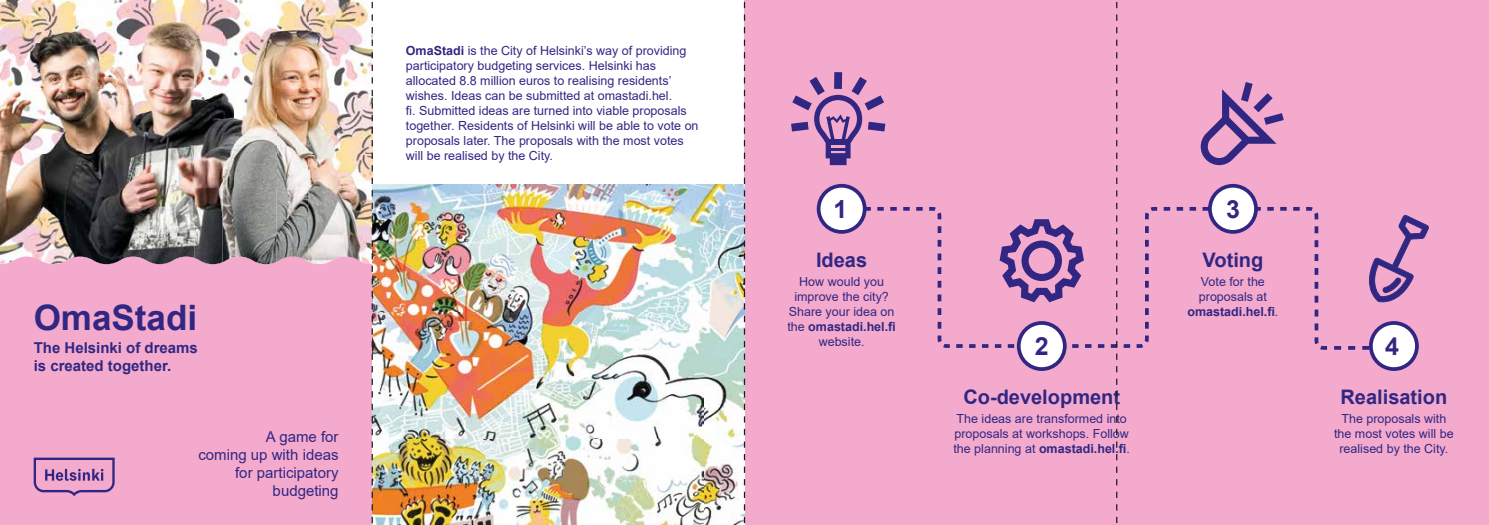
<style>
.page{position:relative;width:1489px;height:525px;background:#fff}
.page>*{position:absolute;margin:0;border:0;box-sizing:border-box;transform-origin:0 0}
.t1{font:700 35px "Arial";color:#312783}
.t2{font:700 25px "Arial";color:#312783}
.t3{font:700 20px "Arial";color:#312783}
.t4{font:15px/18px "Arial";color:#312783;text-align:right}
.t5{font:700 15px/18px "Arial";color:#312783}
.t6{font:12.5px/15px "Arial";color:#312783;text-align:center}
.s1{font-weight:700}
</style>
<div class="page">
<img style="left:222px;top:0;width:150px;height:13px">
<img style="left:0;top:44px;width:77px;height:212px">
<img style="left:0;top:0;width:78px;height:44px">
<img style="left:113px;top:0;width:109px;height:6px">
<img style="left:222px;top:6px;width:54px;height:84px">
<img style="left:155px;top:87px;width:40px;height:3px">
<img style="left:77px;top:87px;width:78px;height:3px">
<img style="left:77px;top:6px;width:145px;height:81px">
<img style="left:77px;top:90px;width:118px;height:166px">
<img style="left:276px;top:13px;width:96px;height:77px">
<img style="left:308px;top:90px;width:64px;height:166px">
<img style="left:276px;top:90px;width:32px;height:166px">
<img style="left:195px;top:187px;width:81px;height:69px">
<img style="left:222px;top:90px;width:54px;height:97px">
<img style="left:195px;top:13px;width:27px;height:174px">
<div style="left:0;top:256px;width:372px;height:268px;background:#f4aacc"></div>
<div style="left:744px;top:0;width:744px;height:524px;background:#f4aacc"></div>
<img style="left:372px;top:184px;width:372px;height:340px">
<svg style="left:34px;top:457px;width:81px;height:39px;background:#c188b9"></svg>
<svg style="left:922px;top:207px;width:464px;height:142px"></svg>
<svg style="left:1367px;top:215px;width:61px;height:87px"></svg>
<svg style="left:1200px;top:82px;width:83px;height:83px"></svg>
<svg style="left:791px;top:72px;width:94px;height:93px"></svg>
<svg style="left:816px;top:184px;width:106px;height:50px"></svg>
<svg style="left:1163px;top:184px;width:136px;height:50px"></svg>
<svg style="left:1333px;top:321px;width:85px;height:50px"></svg>
<svg style="left:999px;top:219px;width:84px;height:83px"></svg>
<svg style="left:743px;top:1px;width:2px;height:7px"></svg>
<svg style="left:743px;top:14px;width:2px;height:7px"></svg>
<svg style="left:743px;top:27px;width:2px;height:6px"></svg>
<svg style="left:743px;top:40px;width:2px;height:6px"></svg>
<svg style="left:743px;top:52px;width:2px;height:6px"></svg>
<svg style="left:743px;top:65px;width:2px;height:6px"></svg>
<svg style="left:743px;top:77px;width:2px;height:6px"></svg>
<svg style="left:743px;top:90px;width:2px;height:6px"></svg>
<svg style="left:743px;top:102px;width:2px;height:7px"></svg>
<svg style="left:743px;top:115px;width:2px;height:6px"></svg>
<svg style="left:743px;top:127px;width:2px;height:7px"></svg>
<svg style="left:743px;top:140px;width:2px;height:6px"></svg>
<svg style="left:743px;top:152px;width:2px;height:7px"></svg>
<svg style="left:743px;top:165px;width:2px;height:6px"></svg>
<svg style="left:743px;top:178px;width:2px;height:6px"></svg>
<svg style="left:743px;top:190px;width:2px;height:6px"></svg>
<svg style="left:743px;top:203px;width:2px;height:6px"></svg>
<svg style="left:743px;top:215px;width:2px;height:6px"></svg>
<svg style="left:743px;top:228px;width:2px;height:6px"></svg>
<svg style="left:743px;top:240px;width:2px;height:7px"></svg>
<svg style="left:743px;top:253px;width:2px;height:6px"></svg>
<svg style="left:743px;top:265px;width:2px;height:7px"></svg>
<svg style="left:743px;top:278px;width:2px;height:6px"></svg>
<svg style="left:743px;top:290px;width:2px;height:7px"></svg>
<svg style="left:743px;top:303px;width:2px;height:6px"></svg>
<svg style="left:743px;top:316px;width:2px;height:6px"></svg>
<svg style="left:743px;top:328px;width:2px;height:6px"></svg>
<svg style="left:743px;top:341px;width:2px;height:6px"></svg>
<svg style="left:743px;top:353px;width:2px;height:6px"></svg>
<svg style="left:743px;top:366px;width:2px;height:6px"></svg>
<svg style="left:743px;top:378px;width:2px;height:7px"></svg>
<svg style="left:743px;top:391px;width:2px;height:6px"></svg>
<svg style="left:743px;top:403px;width:2px;height:7px"></svg>
<svg style="left:743px;top:416px;width:2px;height:6px"></svg>
<svg style="left:743px;top:428px;width:2px;height:7px"></svg>
<svg style="left:743px;top:441px;width:2px;height:6px"></svg>
<svg style="left:743px;top:454px;width:2px;height:6px"></svg>
<svg style="left:743px;top:466px;width:2px;height:6px"></svg>
<svg style="left:743px;top:479px;width:2px;height:6px"></svg>
<svg style="left:743px;top:491px;width:2px;height:6px"></svg>
<svg style="left:743px;top:504px;width:2px;height:6px"></svg>
<svg style="left:743px;top:516px;width:2px;height:8px"></svg>
<svg style="left:956px;top:316px;width:174px;height:56px"></svg>
<svg style="left:371px;top:0;width:2px;height:8px"></svg>
<svg style="left:371px;top:14px;width:2px;height:7px"></svg>
<svg style="left:371px;top:27px;width:2px;height:6px"></svg>
<svg style="left:371px;top:40px;width:2px;height:6px"></svg>
<svg style="left:371px;top:52px;width:2px;height:6px"></svg>
<svg style="left:371px;top:65px;width:2px;height:6px"></svg>
<svg style="left:371px;top:77px;width:2px;height:6px"></svg>
<svg style="left:371px;top:90px;width:2px;height:6px"></svg>
<svg style="left:371px;top:102px;width:2px;height:7px"></svg>
<svg style="left:371px;top:115px;width:2px;height:6px"></svg>
<svg style="left:371px;top:127px;width:2px;height:7px"></svg>
<svg style="left:371px;top:140px;width:2px;height:6px"></svg>
<svg style="left:371px;top:152px;width:2px;height:7px"></svg>
<svg style="left:371px;top:165px;width:2px;height:6px"></svg>
<svg style="left:371px;top:178px;width:2px;height:6px"></svg>
<svg style="left:371px;top:190px;width:2px;height:6px"></svg>
<svg style="left:371px;top:203px;width:2px;height:6px"></svg>
<svg style="left:371px;top:215px;width:2px;height:6px"></svg>
<svg style="left:371px;top:228px;width:2px;height:6px"></svg>
<svg style="left:371px;top:240px;width:2px;height:7px"></svg>
<svg style="left:371px;top:253px;width:2px;height:6px"></svg>
<svg style="left:371px;top:265px;width:2px;height:7px"></svg>
<svg style="left:371px;top:278px;width:2px;height:6px"></svg>
<svg style="left:371px;top:290px;width:2px;height:7px"></svg>
<svg style="left:371px;top:303px;width:2px;height:6px"></svg>
<svg style="left:371px;top:316px;width:2px;height:6px"></svg>
<svg style="left:371px;top:328px;width:2px;height:6px"></svg>
<svg style="left:371px;top:341px;width:2px;height:6px"></svg>
<svg style="left:371px;top:353px;width:2px;height:6px"></svg>
<svg style="left:371px;top:366px;width:2px;height:6px"></svg>
<svg style="left:371px;top:378px;width:2px;height:7px"></svg>
<svg style="left:371px;top:391px;width:2px;height:6px"></svg>
<svg style="left:371px;top:403px;width:2px;height:7px"></svg>
<svg style="left:371px;top:416px;width:2px;height:6px"></svg>
<svg style="left:371px;top:428px;width:2px;height:7px"></svg>
<svg style="left:371px;top:441px;width:2px;height:6px"></svg>
<svg style="left:371px;top:454px;width:2px;height:6px"></svg>
<svg style="left:371px;top:466px;width:2px;height:6px"></svg>
<svg style="left:371px;top:479px;width:2px;height:6px"></svg>
<svg style="left:371px;top:491px;width:2px;height:6px"></svg>
<svg style="left:371px;top:504px;width:2px;height:6px"></svg>
<svg style="left:371px;top:516px;width:2px;height:9px"></svg>
<h1 class="t1" style="left:34px;top:293px;width:165px">OmaStadi</h1>
<p class="t5" style="left:34px;top:339px;width:166px">The Helsinki of dreams is created together.</p>
<p class="t4" style="left:198px;top:427px;width:142px">A game for<br>coming up with ideas for participatory budgeting</p>
<p class="t6" style="left:406px;top:43px;width:294px;text-align:left"><span class="s1">OmaStadi</span> is the City of Helsinki’s way of providing participatory budgeting services. Helsinki has allocated 8.8 million euros to realising residents’ wishes. Ideas can be submitted at omastadi.hel.<br>fi. Submitted ideas are turned into viable proposals together. Residents of Helsinki will be able to vote on proposals later. The proposals with the most votes will be realised by the City.</p>
<h2 class="t2" style="left:833px;top:191px;width:15px">1</h2>
<h2 class="t2" style="left:1225px;top:191px;width:15px">3</h2>
<h3 class="t3" style="left:816px;top:246px;width:53px">Ideas</h3>
<p class="t6" style="left:787px;top:273px;width:110px">How would you improve the city?<br>Share your idea on the <span class="s1">omastadi.hel.fi </span>website.</p>
<h2 class="t2" style="left:1034px;top:328px;width:15px">2</h2>
<h3 class="t3" style="left:963px;top:383px;width:158px">Co-development</h3>
<p class="t6" style="left:953px;top:410px;width:178px;text-align:left">The ideas are transformed into proposals at workshops. Follow the planning at <span class="s1">omastadi.hel.fi</span>.</p>
<h3 class="t3" style="left:1202px;top:246px;width:62px">Voting</h3>
<p class="t6" style="left:1187px;top:273px;width:92px">Vote for the proposals at <span class="s1">omastadi.hel.fi</span>.</p>
<h2 class="t2" style="left:1384px;top:328px;width:15px">4</h2>
<h3 class="t3" style="left:1340px;top:383px;width:108px">Realisation</h3>
<p class="t6" style="left:1333px;top:410px;width:121px">The proposals with the most votes will be realised by the City.</p>
</div>
